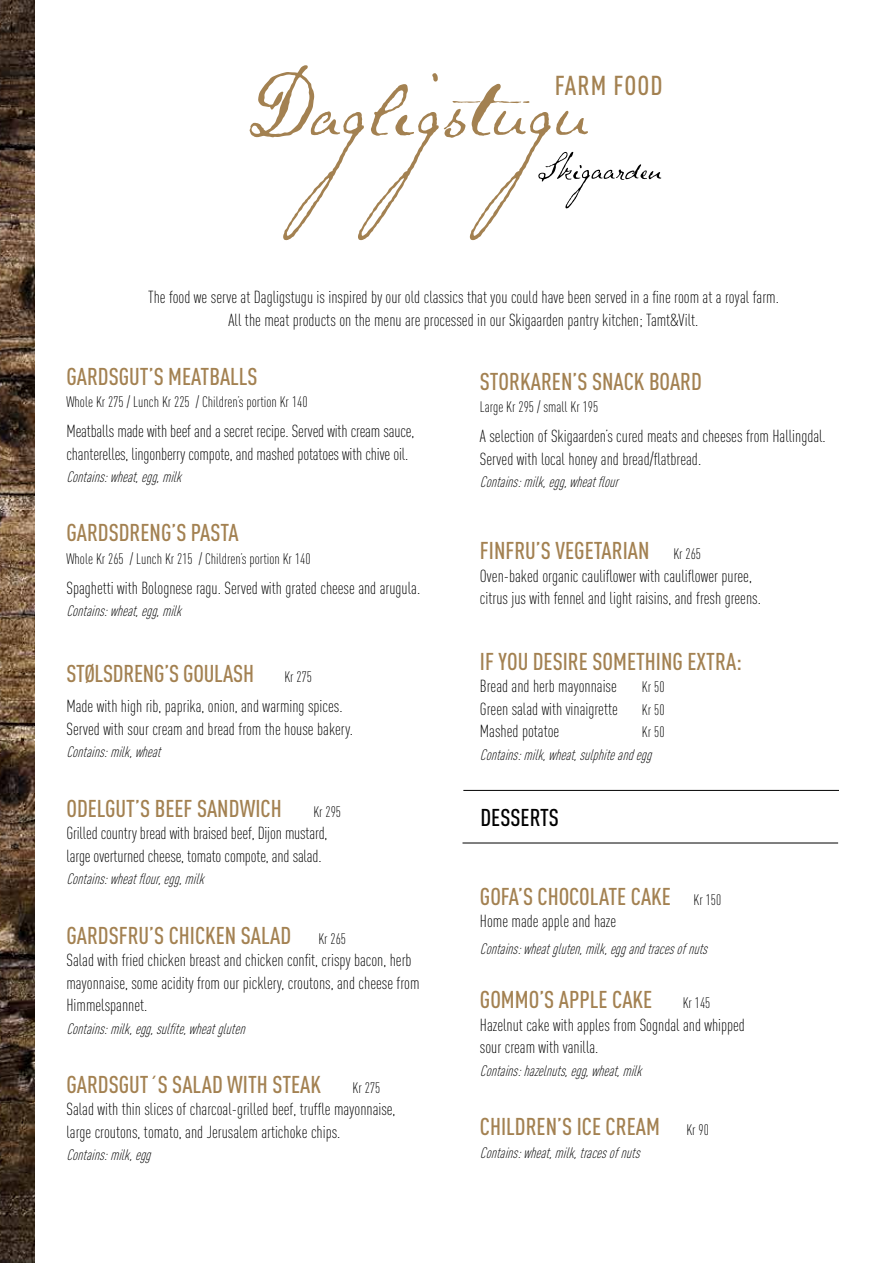
<style>
.page{position:relative;width:893px;height:1263px;background:#fff}
.page>*{position:absolute;margin:0;border:0;box-sizing:border-box;transform-origin:0 0}
.t1{font:142.8px "Schooner Script";letter-spacing:-.005em;color:#a38151}
.t2{font:500 27px "DIN Cond";letter-spacing:.04em;color:#a38151}
.t3{font:500 24px "DIN Cond";color:#a38151}
.t4{font:500 24px "DIN Cond";color:#000}
.t5{font:300 17.25px/22.5px "DIN Cond";color:#000}
.t6{font:italic 300 15px "DIN Cond";color:#000}
.t7{font:300 15px "DIN Cond";color:#000}
.s1{font-weight:300;font-size:15px;color:#000}
</style>
<div class="page">
<img style="left:0;top:0;width:34px;height:1263px">
<svg style="left:538px;top:152px;width:123px;height:56px"></svg>
<hr style="left:463px;top:790px;width:376px;height:1px;background:#000">
<hr style="left:462px;top:843px;width:376px;height:1px;background:#000">
<h1 class="t1" style="left:251px;top:0;width:340px">Dagligstugu</h1>
<h2 class="t2" style="left:555px;top:69px;width:109px">FARM FOOD</h2>
<p class="t5" style="left:148px;top:286px;width:632px;text-align:center">The food we serve at Dagligstugu is inspired by our old classics that you could have been served in a fine room at a royal farm.<br>All the meat products on the menu are processed in our Skigaarden pantry kitchen; Tamt&amp;Vilt.</p>
<h3 class="t3" style="left:66px;top:362px;width:193px">GARDSGUT’S MEATBALLS</h3>
<p class="t7" style="left:66px;top:393px;width:243px">Whole Kr 275 / Lunch Kr 225 / Children’s portion Kr 140</p>
<p class="t5" style="left:66px;top:420px;width:349px">Meatballs made with beef and a secret recipe. Served with cream sauce, chanterelles, lingonberry compote, and mashed potatoes with chive oil.</p>
<p class="t6" style="left:66px;top:468px;width:121px">Contains:wheat,egg,milk</p>
<h3 class="t3" style="left:66px;top:519px;width:174px">GARDSDRENG’S PASTA</h3>
<p class="t7" style="left:66px;top:550px;width:246px">Whole Kr 265 / Lunch Kr 215 / Children’s portion Kr 140</p>
<p class="t5" style="left:66px;top:577px;width:355px">Spaghetti with Bolognese ragu. Served with grated cheese and arugula.</p>
<p class="t6" style="left:66px;top:603px;width:121px">Contains:wheat,egg,milk</p>
<h3 class="t3" style="left:66px;top:659px;width:189px">STØLSDRENG’S GOULASH</h3>
<p class="t7" style="left:284px;top:668px;width:29px">Kr 275</p>
<p class="t5" style="left:66px;top:695px;width:288px">Made with high rib, paprika, onion, and warming spices.<br>Served with sour cream and bread from the house bakery.</p>
<p class="t6" style="left:66px;top:743px;width:100px">Contains:milk,wheat</p>
<h3 class="t3" style="left:66px;top:794px;width:217px">ODELGUT’S BEEF SANDWICH</h3>
<p class="t7" style="left:313px;top:803px;width:29px">Kr 295</p>
<p class="t5" style="left:66px;top:822px;width:262px">Grilled country bread with braised beef, Dijon mustard, large overturned cheese, tomato compote, and salad.</p>
<p class="t6" style="left:66px;top:870px;width:143px">Contains:wheatflour,egg,milk</p>
<h3 class="t3" style="left:66px;top:921px;width:281px">GARDSFRU’S CHICKEN SALAD <span class="s1">Kr 265</span></h3>
<p class="t5" style="left:66px;top:949px;width:355px">Salad with fried chicken breast and chicken confit, crispy bacon, herb mayonnaise, some acidity from our picklery, croutons, and cheese from<br>Himmelspannet.</p>
<p class="t6" style="left:66px;top:1020px;width:184px">Contains:milk,egg,sulfite,wheatgluten</p>
<h3 class="t3" style="left:66px;top:1070px;width:256px">GARDSGUT´S SALAD WITH STEAK</h3>
<p class="t7" style="left:353px;top:1079px;width:29px">Kr 275</p>
<p class="t5" style="left:66px;top:1098px;width:331px">Salad with thin slices of charcoal-grilled beef, truffle mayonnaise, large croutons, tomato, and Jerusalem artichoke chips.</p>
<p class="t6" style="left:66px;top:1146px;width:90px">Contains:milk,egg</p>
<h3 class="t3" style="left:480px;top:367px;width:223px">STORKAREN’S SNACK BOARD</h3>
<p class="t7" style="left:480px;top:398px;width:120px">Large Kr 295 / small Kr 195</p>
<p class="t5" style="left:480px;top:425px;width:347px">A selection of Skigaarden’s cured meats and cheeses from Hallingdal.<br>Served with local honey and bread/flatbread.</p>
<p class="t6" style="left:480px;top:473px;width:144px">Contains:milk,egg,wheatflour</p>
<h3 class="t3" style="left:480px;top:536px;width:223px">FINFRU’S VEGETARIAN <span class="s1">Kr 265</span></h3>
<p class="t5" style="left:480px;top:564px;width:282px">Oven-baked organic cauliflower with cauliflower puree, citrus jus with fennel and light raisins, and fresh greens.</p>
<h3 class="t3" style="left:480px;top:647px;width:264px">IF YOU DESIRE SOMETHING EXTRA:</h3>
<p class="t5" style="left:480px;top:675px;width:138px">Bread and herb mayonnaise</p>
<p class="t7" style="left:642px;top:679px;width:24px">Kr 50</p>
<p class="t5" style="left:480px;top:698px;width:139px">Green salad with vinaigrette</p>
<p class="t7" style="left:642px;top:701px;width:24px">Kr 50</p>
<p class="t5" style="left:480px;top:720px;width:81px">Mashed potatoe</p>
<p class="t7" style="left:642px;top:724px;width:24px">Kr 50</p>
<p class="t6" style="left:480px;top:746px;width:178px">Contains:milk,wheat,sulphiteandegg</p>
<h3 class="t4" style="left:480px;top:803px;width:80px">DESSERTS</h3>
<h3 class="t3" style="left:480px;top:882px;width:243px">GOFA’S CHOCOLATE CAKE <span class="s1">Kr 150</span></h3>
<p class="t5" style="left:480px;top:910px;width:138px">Home made apple and haze</p>
<p class="t6" style="left:480px;top:940px;width:233px">Contains:wheatgluten,milk,eggandtracesofnuts</p>
<h3 class="t3" style="left:480px;top:986px;width:174px">GOMMO’S APPLE CAKE</h3>
<p class="t7" style="left:683px;top:994px;width:29px">Kr 145</p>
<p class="t5" style="left:480px;top:1013px;width:266px">Hazelnut cake with apples from Sogndal and whipped sour cream with vanilla.</p>
<p class="t6" style="left:480px;top:1062px;width:168px">Contains:hazelnuts,egg,wheat,milk</p>
<h3 class="t3" style="left:480px;top:1112px;width:231px">CHILDREN’S ICE CREAM <span class="s1">Kr 90</span></h3>
<p class="t6" style="left:480px;top:1144px;width:166px">Contains:wheat,milk,tracesofnuts</p>
</div>
